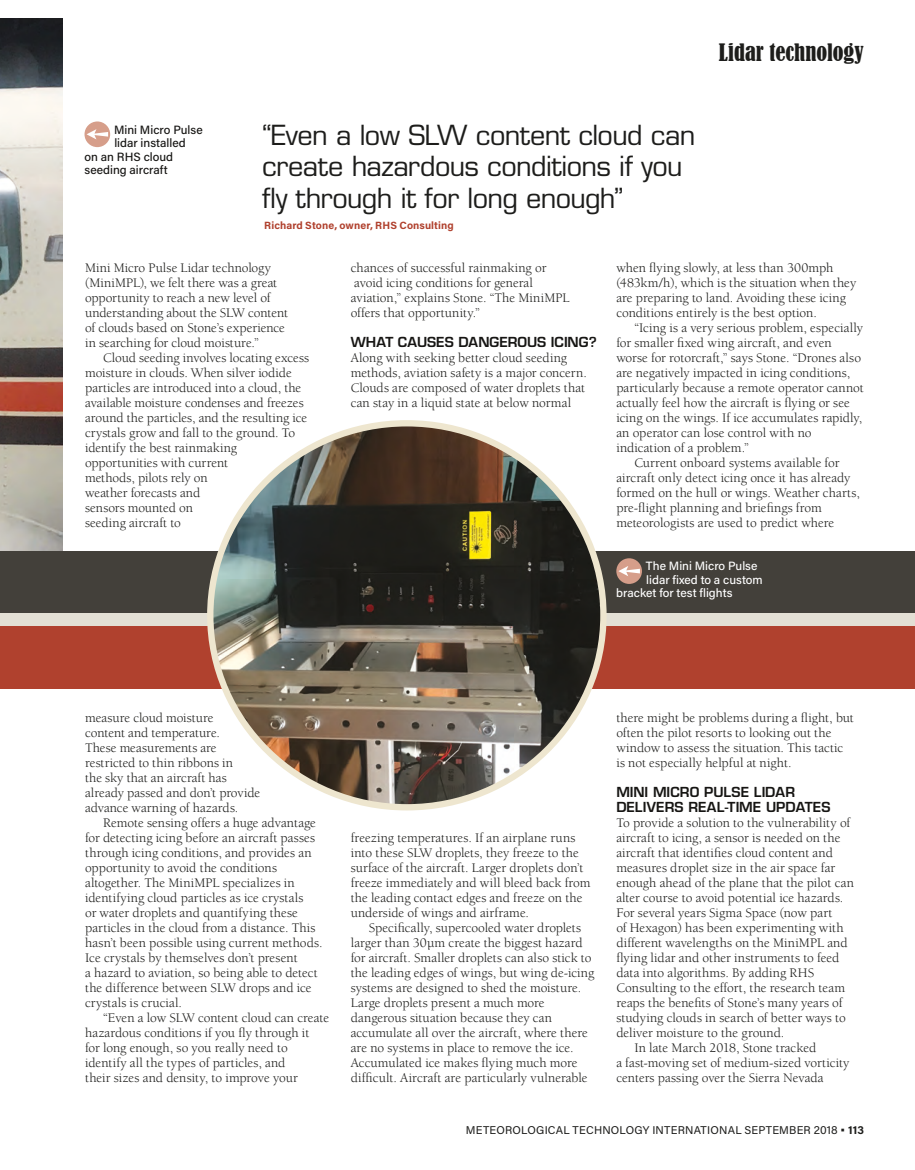
<style>
.page{position:relative;width:915px;height:1170px;background:#fff}
.page>*{position:absolute;margin:0;border:0;box-sizing:border-box;transform-origin:0 0}
.t1{font:27px/31.5px "Eurostile";letter-spacing:-.025em;color:#1d1d1b}
.t2{font:condensed 22.5px "Bernard";color:#1d1d1b}
.t3{font:13.5px/15px "Berkeley";color:#1d1d1b}
.t4{font:600 13.5px/15px "Eurostile";color:#161513}
.t5{font:500 12px "Acumin Pro";color:#fff}
.t6{font:500 12px "Acumin Pro";color:#161513}
.t7{font:11.25px "Acumin Pro";letter-spacing:.02em;color:#1d1d1b}
.t8{font:700 10.5px "Acumin Pro";letter-spacing:.01em;color:#b0412e}
.s1{font-weight:700}
</style>
<div class="page">
<img style="left:0;top:18px;width:62px;height:533px">
<div style="left:0;top:551px;width:914px;height:137px;background:#b0412e"></div>
<div style="left:0;top:551px;width:914px;height:62px;background:#43403a"></div>
<div style="left:0;top:613px;width:914px;height:13px;background:#e3dfd4"></div>
<img style="left:210px;top:423px;width:393px;height:384px">
<div style="left:616px;top:558px;width:25px;height:26px;background:#d69e8a;border-radius:50%"></div>
<svg style="left:618px;top:566px;width:21px;height:10px"></svg>
<div style="left:84px;top:121px;width:26px;height:26px;background:#d69e8a;border-radius:50%"></div>
<svg style="left:86px;top:129px;width:22px;height:10px"></svg>
<h2 class="t2" style="left:718px;top:39px;width:146px">Lidar technology</h2>
<h1 class="t1" style="left:262px;top:119px;width:434px">“Even a low SLW content cloud can create hazardous conditions if you fly through it for long enough”</h1>
<p class="t8" style="left:264px;top:218px;width:191px">Richard Stone, owner, RHS Consulting</p>
<p class="t3" style="left:350px;top:260px;width:220px">chances of successful rainmaking or avoid icing conditions for general aviation,” explains Stone. “The MiniMPL offers that opportunity.”</p>
<p class="t4" style="left:350px;top:334px;width:247px">WHAT CAUSES DANGEROUS ICING?</p>
<p class="t3" style="left:350px;top:350px;width:237px">Along with seeking better cloud seeding methods, aviation safety is a major concern.<br>Clouds are composed of water droplets that can stay in a liquid state at below normal</p>
<p class="t6" style="left:114px;top:121px;width:90px">Mini Micro Pulse</p>
<p class="t6" style="left:114px;top:135px;width:73px">lidar installed</p>
<p class="t6" style="left:84px;top:148px;width:90px">on an RHS cloud</p>
<p class="t6" style="left:84px;top:162px;width:85px">seeding aircraft</p>
<p class="t3" style="left:616px;top:260px;width:241px">when flying slowly, at less than 300mph (483km/h), which is the situation when they are preparing to land. Avoiding these icing conditions entirely is the best option.</p>
<p class="t3" style="left:634px;top:320px;width:230px">“Icing is a very serious problem, especially</p>
<p class="t3" style="left:616px;top:335px;width:217px">for smaller fixed wing aircraft, and even</p>
<p class="t3" style="left:616px;top:350px;width:246px">worse for rotorcraft,” says Stone. “Drones also</p>
<p class="t3" style="left:616px;top:365px;width:235px">are negatively impacted in icing conditions,</p>
<p class="t3" style="left:616px;top:380px;width:249px">particularly because a remote operator cannot</p>
<p class="t3" style="left:616px;top:395px;width:235px">actually feel how the aircraft is flying or see</p>
<p class="t3" style="left:616px;top:410px;width:247px">icing on the wings. If ice accumulates rapidly,</p>
<p class="t3" style="left:616px;top:425px;width:197px">an operator can lose control with no</p>
<p class="t3" style="left:616px;top:440px;width:134px">indication of a problem.”</p>
<p class="t3" style="left:634px;top:455px;width:206px">Current onboard systems available for</p>
<p class="t3" style="left:616px;top:470px;width:236px">aircraft only detect icing once it has already</p>
<p class="t3" style="left:616px;top:485px;width:245px">formed on the hull or wings. Weather charts,</p>
<p class="t3" style="left:616px;top:500px;width:207px">pre-flight planning and briefings from</p>
<p class="t3" style="left:616px;top:515px;width:219px">meteorologists are used to predict where</p>
<p class="t3" style="left:85px;top:260px;width:204px">Mini Micro Pulse Lidar technology (MiniMPL), we felt there was a great opportunity to reach a new level of understanding about the SLW content of clouds based on Stone’s experience in searching for cloud moisture.”</p>
<p class="t3" style="left:85px;top:350px;width:225px;text-indent:18px">Cloud seeding involves locating excess moisture in clouds. When silver iodide particles are introduced into a cloud, the available moisture condenses and freezes around the particles, and the resulting ice crystals grow and fall to the ground. To identify the best rainmaking opportunities with current<br>methods, pilots rely on<br>weather forecasts and<br>sensors mounted on<br>seeding aircraft to</p>
<p class="t5" style="left:645px;top:558px;width:113px">The Mini Micro Pulse</p>
<p class="t5" style="left:646px;top:571px;width:118px">lidar fixed to a custom</p>
<p class="t5" style="left:616px;top:585px;width:118px">bracket for test flights</p>
<p class="t3" style="left:85px;top:710px;width:176px">measure cloud moisture<br>content and temperature.<br>These measurements are restricted to thin ribbons in<br>the sky that an aircraft has already passed and don’t provide advance warning of hazards.</p>
<p class="t3" style="left:85px;top:815px;width:239px;text-indent:18px">Remote sensing offers a huge advantage for detecting icing before an aircraft passes through icing conditions, and provides an opportunity to avoid the conditions altogether. The MiniMPL specializes in identifying cloud particles as ice crystals<br>or water droplets and quantifying these particles in the cloud from a distance. This hasn’t been possible using current methods.<br>Ice crystals by themselves don’t present<br>a hazard to aviation, so being able to detect the difference between SLW drops and ice crystals is crucial.</p>
<p class="t3" style="left:85px;top:1010px;width:245px;text-indent:18px">“Even a low SLW content cloud can create hazardous conditions if you fly through it<br>for long enough, so you really need to identify all the types of particles, and<br>their sizes and density, to improve your</p>
<p class="t3" style="left:350px;top:830px;width:241px">freezing temperatures. If an airplane runs into these SLW droplets, they freeze to the surface of the aircraft. Larger droplets don’t freeze immediately and will bleed back from the leading contact edges and freeze on the underside of wings and airframe.</p>
<p class="t3" style="left:350px;top:920px;width:245px;text-indent:18px">Specifically, supercooled water droplets larger than 30µm create the biggest hazard for aircraft. Smaller droplets can also stick to the leading edges of wings, but wing de-icing systems are designed to shed the moisture.<br>Large droplets present a much more dangerous situation because they can accumulate all over the aircraft, where there are no systems in place to remove the ice.<br>Accumulated ice makes flying much more difficult. Aircraft are particularly vulnerable</p>
<p class="t3" style="left:616px;top:710px;width:239px">there might be problems during a flight, but often the pilot resorts to looking out the window to assess the situation. This tactic is not especially helpful at night.</p>
<p class="t4" style="left:616px;top:784px;width:215px">MINI MICRO PULSE LIDAR<br>DELIVERS REAL-TIME UPDATES</p>
<p class="t3" style="left:616px;top:815px;width:235px">To provide a solution to the vulnerability of</p>
<p class="t3" style="left:616px;top:830px;width:225px">aircraft to icing, a sensor is needed on the</p>
<p class="t3" style="left:616px;top:845px;width:218px">aircraft that identifies cloud content and</p>
<p class="t3" style="left:616px;top:860px;width:220px">measures droplet size in the air space far</p>
<p class="t3" style="left:616px;top:875px;width:239px">enough ahead of the plane that the pilot can</p>
<p class="t3" style="left:616px;top:890px;width:228px">alter course to avoid potential ice hazards.</p>
<p class="t3" style="left:616px;top:905px;width:217px">For several years Sigma Space (now part</p>
<p class="t3" style="left:616px;top:920px;width:229px">of Hexagon) has been experimenting with</p>
<p class="t3" style="left:616px;top:935px;width:233px">different wavelengths on the MiniMPL and</p>
<p class="t3" style="left:616px;top:950px;width:225px">flying lidar and other instruments to feed</p>
<p class="t3" style="left:616px;top:965px;width:199px">data into algorithms. By adding RHS</p>
<p class="t3" style="left:616px;top:980px;width:230px">Consulting to the effort, the research team</p>
<p class="t3" style="left:616px;top:995px;width:228px">reaps the benefits of Stone’s many years of</p>
<p class="t3" style="left:616px;top:1010px;width:231px">studying clouds in search of better ways to</p>
<p class="t3" style="left:616px;top:1025px;width:170px">deliver moisture to the ground.</p>
<p class="t3" style="left:634px;top:1040px;width:183px">In late March 2018, Stone tracked</p>
<p class="t3" style="left:616px;top:1055px;width:234px">a fast-moving set of medium-sized vorticity</p>
<p class="t3" style="left:616px;top:1070px;width:209px">centers passing over the Sierra Nevada</p>
<p class="t7" style="left:465px;top:1122px;width:399px">METEOROLOGICAL TECHNOLOGY INTERNATIONAL SEPTEMBER 2018 <span class="s1">• 113</span></p>
</div>
